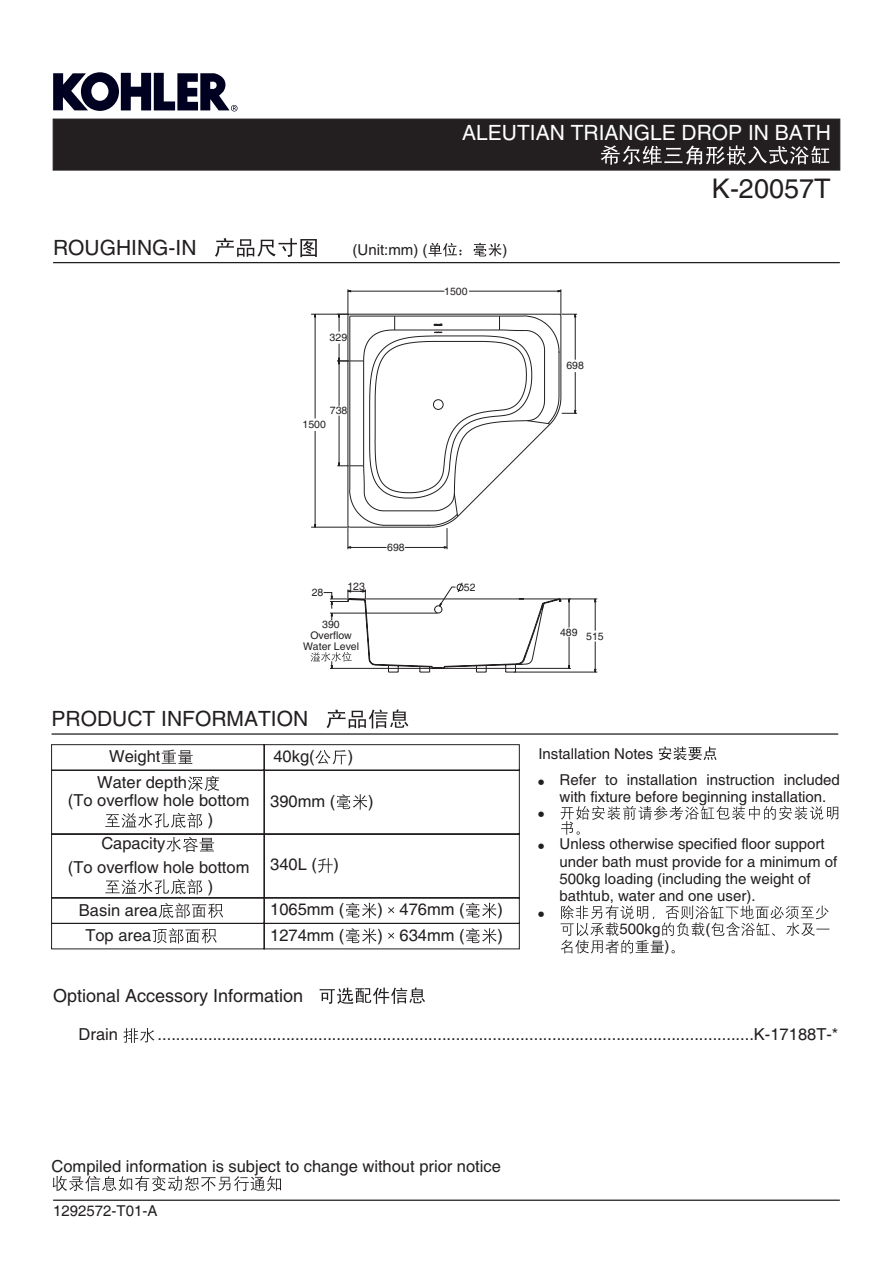
<style>
.page{position:relative;width:893px;height:1263px;background:#fff}
.page>*{position:absolute;margin:0;border:0;box-sizing:border-box;transform-origin:0 0}
.t1{font:27px "Arial";color:#231f20}
.t2{font:21px "Arial";color:#231f20}
.t3{font:21px "Arial";color:#fff}
.t4{font:18px "Arial";color:#231f20}
.t5{font:16.5px/25.2px "Arial";color:#231f20;text-align:center}
.t6{font:15px/17.4px "Arial";color:#231f20}
.t7{font:15px/32.4px "Corel Font 17910";color:#231f20;text-align:justify}
.t8{font:10.5px/10.9px "Arial";color:#231f20;text-align:center}
</style>
<div class="page">
<div style="left:53px;top:119px;width:787px;height:51px;background:#231f20"></div>
<svg style="left:601px;top:145px;width:228px;height:20px"></svg>
<svg style="left:53px;top:72px;width:185px;height:39px"></svg>
<hr style="left:53px;top:1199px;width:787px;height:2px;background:#231f20">
<svg style="left:215px;top:238px;width:102px;height:19px"></svg>
<svg style="left:428px;top:243px;width:34px;height:13px"></svg>
<svg style="left:474px;top:243px;width:28px;height:13px"></svg>
<hr style="left:53px;top:262px;width:787px;height:1px;background:#231f20">
<hr style="left:52px;top:733px;width:786px;height:2px;background:#231f20">
<svg style="left:326px;top:709px;width:82px;height:19px"></svg>
<svg style="left:53px;top:1176px;width:228px;height:15px"></svg>
<svg style="left:51px;top:744px;width:469px;height:206px"></svg>
<svg style="left:659px;top:746px;width:57px;height:14px"></svg>
<svg style="left:561px;top:806px;width:277px;height:29px"></svg>
<svg style="left:561px;top:905px;width:268px;height:48px"></svg>
<svg style="left:320px;top:987px;width:105px;height:17px"></svg>
<svg style="left:123px;top:1028px;width:32px;height:15px"></svg>
<svg style="left:311px;top:289px;width:286px;height:384px"></svg>
<p class="t3" style="left:462px;top:125px;width:370px">ALEUTIAN TRIANGLE DROP IN BATH</p>
<p class="t2" style="left:53px;top:240px;width:145px">ROUGHING-IN</p>
<p class="t6" style="left:352px;top:243px;width:76px">(Unit:mm) (</p>
<p class="t6" style="left:502px;top:243px;width:6px">)</p>
<p class="t8" style="left:330px;top:333px;width:19px">329</p>
<p class="t8" style="left:330px;top:406px;width:19px">738</p>
<p class="t8" style="left:303px;top:420px;width:25px">1500</p>
<p class="t8" style="left:444px;top:286px;width:25px">1500</p>
<p class="t8" style="left:566px;top:361px;width:19px">698</p>
<h1 class="t1" style="left:712px;top:179px;width:120px">K-20057T</h1>
<p class="t8" style="left:312px;top:588px;width:13px">28</p>
<p class="t8" style="left:347px;top:581px;width:19px">123</p>
<p class="t8" style="left:303px;top:620px;width:58px">390<br>Overflow<br>Water Level</p>
<p class="t8" style="left:387px;top:542px;width:19px">698</p>
<p class="t2" style="left:52px;top:711px;width:258px">PRODUCT INFORMATION</p>
<p class="t5" style="left:109px;top:745px;width:53px">Weight</p>
<p class="t5" style="left:273px;top:745px;width:43px">40kg(</p>
<p class="t5" style="left:348px;top:745px;width:7px">)</p>
<p class="t5" style="left:97px;top:772px;width:91px">Water depth</p>
<p class="t5" style="left:68px;top:789px;width:183px">(To overflow hole bottom</p>
<p class="t5" style="left:208px;top:808px;width:7px">)</p>
<p class="t5" style="left:68px;top:833px;width:183px;line-height:23.2px;text-align:left;text-indent:33px">Capacity<br>(To overflow hole bottom</p>
<p class="t5" style="left:208px;top:875px;width:7px">)</p>
<p class="t5" style="left:270px;top:790px;width:67px">390mm (</p>
<p class="t5" style="left:368px;top:790px;width:7px">)</p>
<p class="t5" style="left:270px;top:854px;width:70px">340L ( )</p>
<p class="t8" style="left:464px;top:583px;width:13px">52</p>
<p class="t5" style="left:79px;top:899px;width:80px">Basin area<br>Top area</p>
<p class="t5" style="left:270px;top:898px;width:76px">1065mm (</p>
<p class="t5" style="left:377px;top:898px;width:89px">) 476mm (</p>
<p class="t5" style="left:498px;top:898px;width:7px">)</p>
<p class="t5" style="left:270px;top:924px;width:76px">1274mm (</p>
<p class="t5" style="left:377px;top:924px;width:89px">) 634mm (</p>
<p class="t5" style="left:498px;top:924px;width:7px">)</p>
<p class="t8" style="left:560px;top:630px;width:45px">489 515</p>
<p class="t6" style="left:560px;top:742px;width:282px;line-height:26px;text-indent:-21px">Installation Notes<br>Refer to installation instruction included</p>
<p class="t6" style="left:560px;top:789px;width:268px">with fixture before beginning installation.</p>
<p class="t6" style="left:560px;top:837px;width:279px">Unless otherwise specified floor support under bath must provide for a minimum of 500kg loading (including the weight of bathtub, water and one user).</p>
<p class="t6" style="left:620px;top:921px;width:42px">500kg</p>
<p class="t6" style="left:705px;top:921px;width:6px">(</p>
<p class="t6" style="left:665px;top:939px;width:6px">)</p>
<p class="t7" style="left:538px;top:763px;width:7px">- - -</p>
<p class="t7" style="left:538px;top:895px;width:7px">-</p>
<p class="t4" style="left:53px;top:989px;width:252px">Optional Accessory Information</p>
<p class="t5" style="left:79px;top:1023px;width:41px">Drain</p>
<p class="t5" style="left:158px;top:1023px;width:682px">..................................................................................................................................K-17188T-*</p>
<p class="t5" style="left:52px;top:1155px;width:451px">Compiled information is subject to change without prior notice</p>
<p class="t6" style="left:53px;top:1203px;width:106px">1292572-T01-A</p>
</div>
